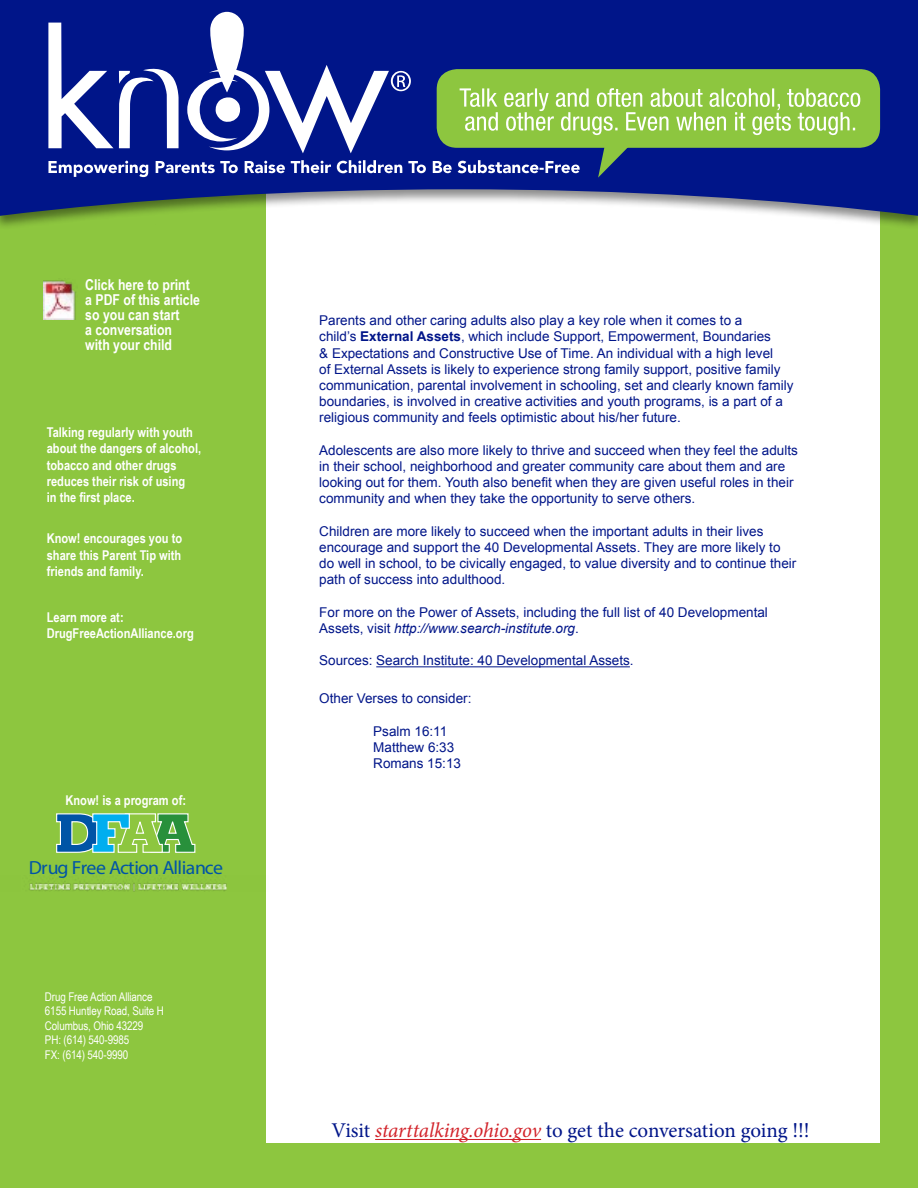
<style>
.page{position:relative;width:918px;height:1188px;background:#fff}
.page>*{position:absolute;margin:0;border:0;box-sizing:border-box;transform-origin:0 0}
.t1{font:21px "Minion Pro";letter-spacing:-.005em;color:#001589}
.t2{font:19.05px "Museo Slab 300";letter-spacing:-.035em;color:#0054a6;scale:1.04 1}
.t3{font:700 15px/15px "Arial Narrow";color:#fff}
.t4{font:13.5px/16.2px "Arial";color:#001589}
.t5{font:700 13.5px/16.2px "Arial Narrow";color:#fff}
.t6{font:12px/14.4px "Arial Narrow";letter-spacing:-.01em;color:#fff}
.s1{font-weight:700}
.s2{font-style:italic}
.s3{font-style:italic;color:#d2232a}
</style>
<div class="page">
<div style="left:258px;top:116px;width:660px;height:1072px;background:#8dc63f"></div>
<div style="left:266px;top:153px;width:614px;height:990px;background:#fff"></div>
<div style="left:0;top:116px;width:262px;height:1072px;background:#8dc63f"></div>
<div style="left:0;top:0;width:918px;height:230px;background:#000;opacity:.45"></div>
<svg style="left:0;top:0;width:918px;height:216px;background:#344695"></svg>
<div style="left:437px;top:69px;width:443px;height:79px;background:#8dc63f;border-radius:20px"></div>
<svg style="left:48px;top:12px;width:812px;height:166px"></svg>
<hr style="left:376px;top:666px;width:254px;height:1px;background:#001589">
<svg style="left:56px;top:813px;width:140px;height:40px"></svg>
<img style="left:29px;top:875px;width:198px;height:16px">
<img style="left:44px;top:280px;width:32px;height:40px">
<hr style="left:375px;top:1139px;width:166px;height:1px;background:#d2232a">
<p class="t3" style="left:85px;top:277px;width:116px">Click here to print a PDF of this article so you can start<br>a conversation with your child</p>
<p class="t5" style="left:47px;top:424px;width:156px">Talking regularly with youth about the dangers of alcohol, tobacco and other drugs reduces their risk of using<br>in the first place.</p>
<p class="t5" style="left:47px;top:530px;width:137px;text-align:justify">Know! encourages you to share this Parent Tip with friends and family.</p>
<p class="t5" style="left:47px;top:608px;width:149px">Learn more at:<br>DrugFreeActionAlliance.org</p>
<p class="t5" style="left:65px;top:791px;width:122px">Know! is a program of:</p>
<h2 class="t2" style="left:29px;top:856px;width:188px">Drug Free Action Alliance</h2>
<p class="t6" style="left:45px;top:989px;width:120px">Drug Free Action Alliance<br>6155 Huntley Road, Suite H<br>Columbus, Ohio 43229<br>PH: (614) 540-9985<br>FX: (614) 540-9990</p>
<p class="t4" style="left:319px;top:313px;width:476px">Parents and other caring adults also play a key role when it comes to a<br>child’s <span class="s1">External Assets</span>, which include Support, Empowerment, Boundaries<br>&amp; Expectations and Constructive Use of Time. An individual with a high level<br>of External Assets is likely to experience strong family support, positive family communication, parental involvement in schooling, set and clearly known family boundaries, is involved in creative activities and youth programs, is a part of a religious community and feels optimistic about his/her future.</p>
<p class="t4" style="left:319px;top:442px;width:480px">Adolescents are also more likely to thrive and succeed when they feel the adults in their school, neighborhood and greater community care about them and are looking out for them. Youth also benefit when they are given useful roles in their community and when they take the opportunity to serve others.</p>
<p class="t4" style="left:319px;top:523px;width:479px">Children are more likely to succeed when the important adults in their lives encourage and support the 40 Developmental Assets. They are more likely to do well in school, to be civically engaged, to value diversity and to continue their path of success into adulthood.</p>
<p class="t4" style="left:319px;top:604px;width:450px">For more on the Power of Assets, including the full list of 40 Developmental<br>Assets, visit <span class="s2">http://www.search-institute.org</span>.</p>
<p class="t4" style="left:319px;top:653px;width:316px">Sources: Search Institute: 40 Developmental Assets.</p>
<p class="t4" style="left:319px;top:691px;width:154px">Other Verses to consider:</p>
<p class="t4" style="left:373px;top:723px;width:89px">Psalm 16:11<br>Matthew 6:33<br>Romans 15:13</p>
<h1 class="t1" style="left:332px;top:1117px;width:480px">Visit <span class="s3">starttalking.ohio.gov</span> to get the conversation going !!!</h1>
</div>
